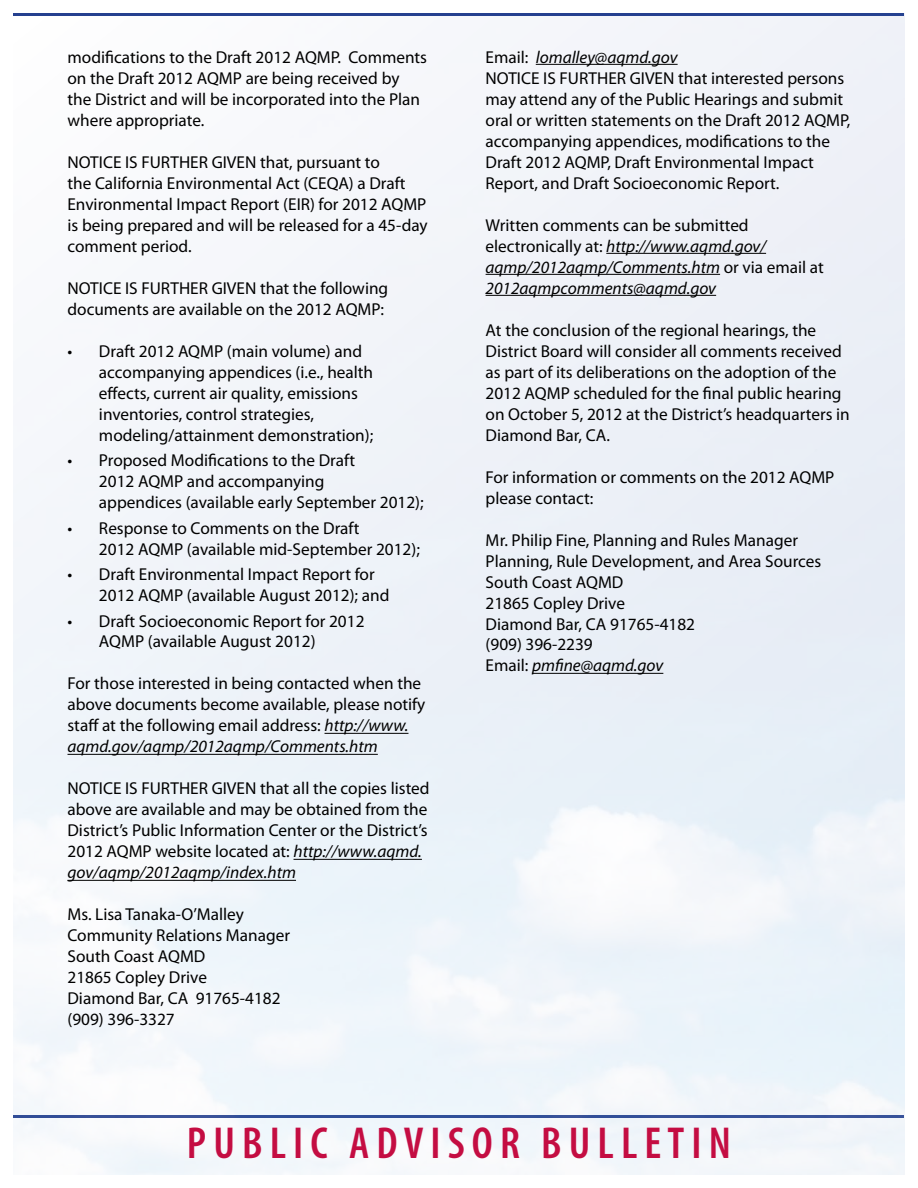
<style>
.page{position:relative;width:918px;height:1188px;background:#fff}
.page>*{position:absolute;margin:0;border:0;box-sizing:border-box;transform-origin:0 0}
.t1{font:600 condensed 45px "Myriad Pro";color:#c40d42}
.t2{font:17.25px/21px "Myriad Pro";color:#000}
.t3{font:italic 17.25px/21px "Myriad Pro";color:#000}
.s1{font-style:italic}
.s2{font-style:normal}
</style>
<div class="page">
<img style="left:14px;top:14px;width:890px;height:1160px">
<hr style="left:325px;top:733px;width:83px;height:1px;background:#000">
<hr style="left:68px;top:754px;width:310px;height:1px;background:#000">
<hr style="left:294px;top:859px;width:128px;height:1px;background:#000">
<hr style="left:68px;top:880px;width:228px;height:1px;background:#000">
<hr style="left:536px;top:64px;width:142px;height:1px;background:#000">
<hr style="left:606px;top:253px;width:160px;height:1px;background:#000">
<hr style="left:486px;top:274px;width:234px;height:1px;background:#000">
<hr style="left:486px;top:295px;width:230px;height:1px;background:#000">
<hr style="left:532px;top:673px;width:131px;height:1px;background:#000">
<p class="t2" style="left:68px;top:46px;width:361px">modifications to the Draft 2012 AQMP. Comments on the Draft 2012 AQMP are being received by the District and will be incorporated into the Plan where appropriate.</p>
<p class="t2" style="left:68px;top:151px;width:362px">NOTICE IS FURTHER GIVEN that, pursuant to<br>the California Environmental Act (CEQA) a Draft Environmental Impact Report (EIR) for 2012 AQMP is being prepared and will be released for a 45-day comment period.</p>
<p class="t2" style="left:68px;top:277px;width:322px">NOTICE IS FURTHER GIVEN that the following documents are available on the 2012 AQMP:</p>
<p class="t2" style="left:99px;top:340px;width:276px;text-indent:-31px">• Draft 2012 AQMP (main volume) and accompanying appendices (i.e., health effects, current air quality, emissions inventories, control strategies, modeling/attainment demonstration);</p>
<p class="t2" style="left:99px;top:449px;width:326px;text-indent:-31px">• Proposed Modifications to the Draft<br>2012 AQMP and accompanying<br>appendices (available early September 2012);</p>
<p class="t2" style="left:99px;top:517px;width:322px;text-indent:-31px">• Response to Comments on the Draft<br>2012 AQMP (available mid-September 2012);</p>
<p class="t2" style="left:99px;top:563px;width:292px;text-indent:-31px">• Draft Environmental Impact Report for<br>2012 AQMP (available August 2012); and</p>
<p class="t2" style="left:99px;top:610px;width:267px;text-indent:-31px">• Draft Socioeconomic Report for 2012<br>AQMP (available August 2012)</p>
<p class="t2" style="left:68px;top:673px;width:359px">For those interested in being contacted when the above documents become available, please notify staff at the following email address: <span class="s1">http://www. aqmd.gov/aqmp/2012aqmp/Comments.htm</span></p>
<p class="t2" style="left:68px;top:778px;width:364px">NOTICE IS FURTHER GIVEN that all the copies listed above are available and may be obtained from the District’s Public Information Center or the District’s 2012 AQMP website located at: <span class="s1">http://www.aqmd. gov/aqmp/2012aqmp/index.htm</span></p>
<p class="t2" style="left:68px;top:904px;width:224px">Ms. Lisa Tanaka-O’Malley<br>Community Relations Manager<br>South Coast AQMD<br>21865 Copley Drive<br>Diamond Bar, CA 91765-4182 (909) 396-3327</p>
<p class="t2" style="left:486px;top:46px;width:366px">Email: <span class="s1">lomalley@aqmd.gov<br></span>NOTICE IS FURTHER GIVEN that interested persons may attend any of the Public Hearings and submit oral or written statements on the Draft 2012 AQMP, accompanying appendices, modifications to the Draft 2012 AQMP, Draft Environmental Impact Report, and Draft Socioeconomic Report.</p>
<p class="t3" style="left:486px;top:214px;width:340px"><span class="s2">Written comments can be submitted electronically at:</span> http://www.aqmd.gov/ aqmp/2012aqmp/Comments.htm <span class="s2">or via email at </span>2012aqmpcomments@aqmd.gov</p>
<p class="t2" style="left:486px;top:319px;width:366px">At the conclusion of the regional hearings, the District Board will consider all comments received as part of its deliberations on the adoption of the 2012 AQMP scheduled for the final public hearing on October 5, 2012 at the District’s headquarters in Diamond Bar, CA.</p>
<p class="t2" style="left:486px;top:466px;width:350px">For information or comments on the 2012 AQMP please contact:</p>
<p class="t2" style="left:486px;top:529px;width:337px">Mr. Philip Fine, Planning and Rules Manager<br>Planning, Rule Development, and Area Sources<br>South Coast AQMD<br>21865 Copley Drive<br>Diamond Bar, CA 91765-4182<br>(909) 396-2239<br>Email: <span class="s1">pmfine@aqmd.gov</span></p>
<h1 class="t1" style="left:187px;top:1115px;width:546px">P U B L I C A D V I S O R B U L L E T I N</h1>
</div>
